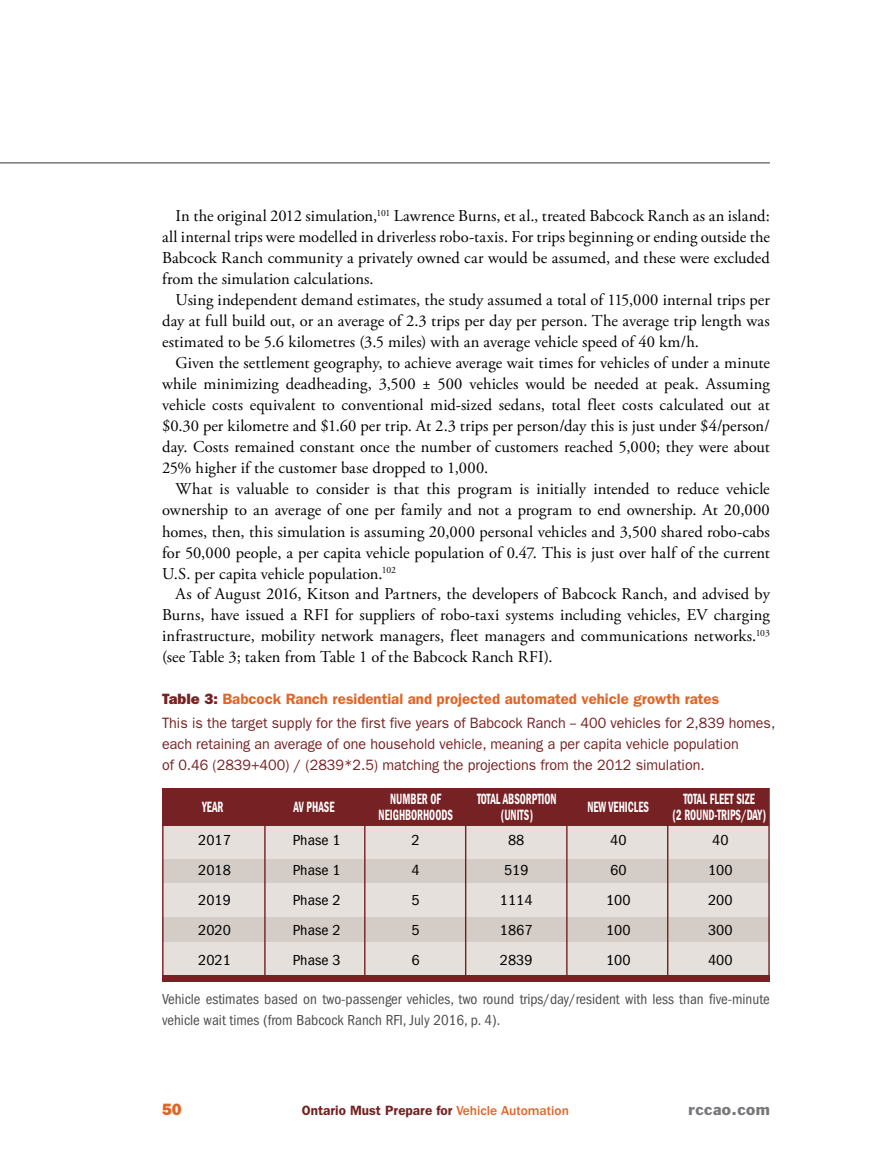
<style>
.page{position:relative;width:878px;height:1175px;background:#fff}
.page>*{position:absolute;margin:0;border:0;box-sizing:border-box;transform-origin:0 0}
.t1{font:16.5px/21px "Adobe Garamond Pro";letter-spacing:.005em;color:#000;text-align:justify}
.t2{font:800 16.5px "Franklin Gothic";color:#e06527}
.t3{font:600 condensed 15.45px/15.5px "Franklin Gothic";color:#fff;text-align:right;scale:.7 1}
.t4{font:15px/23.9px "Franklin Gothic";color:#762123;scale:.95 1}
.t5{font:condensed 15px/21px "Franklin Gothic";color:#4d4d4f}
.t6{font:condensed 15px "Franklin Gothic";color:#000;scale:1.07 1}
.t7{font:15px "Franklin Gothic";letter-spacing:.03em;color:#77787b}
.t8{font:600 13.5px "Franklin Gothic";color:#762123}
.s1{font-weight:800}
.s2{font-weight:600;color:#e06527}
.s3{font-weight:500;color:#e06527}
</style>
<div class="page">
<div style="left:162px;top:791px;width:607px;height:185px;background:#e5e0dc"></div>
<div style="left:162px;top:859px;width:608px;height:23px;background:#d4ccc6"></div>
<div style="left:162px;top:788px;width:607px;height:37px;background:#762123"></div>
<div style="left:162px;top:976px;width:607px;height:6px;background:#762123"></div>
<hr style="left:162px;top:791px;width:1px;height:188px;background:#762123">
<div style="left:162px;top:918px;width:608px;height:24px;background:#d4ccc6"></div>
<hr style="left:264px;top:792px;width:1px;height:188px;background:#762123">
<hr style="left:364px;top:792px;width:1px;height:188px;background:#762123">
<hr style="left:465px;top:792px;width:1px;height:188px;background:#762123">
<hr style="left:566px;top:792px;width:1px;height:188px;background:#762123">
<hr style="left:667px;top:792px;width:1px;height:188px;background:#762123">
<hr style="left:768px;top:788px;width:1px;height:191px;background:#762123">
<hr style="left:0;top:162px;width:770px;height:2px;background:#77787b">
<p class="t1" style="left:162px;top:206px;width:609px;text-indent:14px">In the original 2012 simulation,<sup>101</sup> Lawrence Burns, et al., treated Babcock Ranch as an island: all internal trips were modelled in driverless robo-taxis. For trips beginning or ending outside the Babcock Ranch community a privately owned car would be assumed, and these were excluded from the simulation calculations.</p>
<p class="t1" style="left:162px;top:290px;width:609px;text-indent:13px">Using independent demand estimates, the study assumed a total of 115,000 internal trips per day at full build out, or an average of 2.3 trips per day per person. The average trip length was estimated to be 5.6 kilometres (3.5 miles) with an average vehicle speed of 40 km/h.</p>
<p class="t1" style="left:162px;top:353px;width:609px;text-indent:13px">Given the settlement geography, to achieve average wait times for vehicles of under a minute while minimizing deadheading, 3,500 ± 500 vehicles would be needed at peak. Assuming vehicle costs equivalent to conventional mid-sized sedans, total fleet costs calculated out at $0.30 per kilometre and $1.60 per trip. At 2.3 trips per person/day this is just under $4/person/ day. Costs remained constant once the number of customers reached 5,000; they were about 25% higher if the customer base dropped to 1,000.</p>
<p class="t1" style="left:162px;top:479px;width:609px;text-indent:13px">What is valuable to consider is that this program is initially intended to reduce vehicle ownership to an average of one per family and not a program to end ownership. At 20,000 homes, then, this simulation is assuming 20,000 personal vehicles and 3,500 shared robo-cabs for 50,000 people, a per capita vehicle population of 0.47. This is just over half of the current U.S. per capita vehicle population.<sup>102</sup></p>
<p class="t1" style="left:162px;top:584px;width:609px;text-indent:13px">As of August 2016, Kitson and Partners, the developers of Babcock Ranch, and advised by Burns, have issued a RFI for suppliers of robo-taxi systems including vehicles, EV charging infrastructure, mobility network managers, fleet managers and communications networks.<sup>103 </sup>(see Table 3; taken from Table 1 of the Babcock Ranch RFI).</p>
<p class="t4" style="left:162px;top:687px;width:647px"><span class="s1">Table 3:</span> <span class="s2">Babcock Ranch residential and projected automated vehicle growth rates<br></span>This is the target supply for the first five years of Babcock Ranch -- 400 vehicles for 2,839 homes,</p>
<p class="t4" style="left:162px;top:733px;width:608px;line-height:21px">each retaining an average of one household vehicle, meaning a per capita vehicle population of 0.46 (2839+400) / (2839*2.5) matching the projections from the 2012 simulation.</p>
<p class="t3" style="left:378px;top:791px;width:83px">OF<br>NEIGHBORHOODS</p>
<p class="t3" style="left:477px;top:791px;width:54px">TOTAL ABSORPT</p>
<p class="t3" style="left:541px;top:791px;width:23px">ION</p>
<p class="t3" style="left:587px;top:799px;width:67px">NEW VEHICLES</p>
<p class="t3" style="left:672px;top:791px;width:135px;text-align:center">TOTAL FLEET SIZE<br>(2 ROUND-TRIPS/DAY)</p>
<p class="t3" style="left:390px;top:791px;width:28px">NUMBER</p>
<p class="t3" style="left:202px;top:799px;width:32px">YEAR</p>
<p class="t3" style="left:293px;top:799px;width:60px">AV PHASE</p>
<p class="t6" style="left:198px;top:832px;width:32px">2017</p>
<p class="t6" style="left:293px;top:832px;width:46px">Phase 1</p>
<p class="t6" style="left:411px;top:832px;width:9px">2</p>
<p class="t6" style="left:508px;top:832px;width:17px">88</p>
<p class="t6" style="left:610px;top:832px;width:17px">40</p>
<p class="t6" style="left:712px;top:832px;width:17px">40</p>
<p class="t6" style="left:198px;top:862px;width:32px">2018</p>
<p class="t6" style="left:293px;top:862px;width:46px">Phase 1</p>
<p class="t6" style="left:411px;top:862px;width:9px">4</p>
<p class="t6" style="left:504px;top:862px;width:24px">519</p>
<p class="t6" style="left:610px;top:862px;width:17px">60</p>
<p class="t6" style="left:708px;top:862px;width:24px">100</p>
<p class="t6" style="left:198px;top:892px;width:32px">2019</p>
<p class="t6" style="left:293px;top:892px;width:46px">Phase 2</p>
<p class="t6" style="left:411px;top:892px;width:9px">5</p>
<p class="t6" style="left:500px;top:892px;width:32px">1114</p>
<p class="t6" style="left:606px;top:892px;width:24px">100</p>
<p class="t6" style="left:708px;top:892px;width:24px">200</p>
<p class="t6" style="left:198px;top:922px;width:32px">2020</p>
<p class="t6" style="left:293px;top:922px;width:46px">Phase 2</p>
<p class="t6" style="left:411px;top:922px;width:9px">5</p>
<p class="t6" style="left:500px;top:922px;width:32px">1867</p>
<p class="t6" style="left:606px;top:922px;width:24px">100</p>
<p class="t6" style="left:708px;top:922px;width:24px">300</p>
<p class="t6" style="left:198px;top:952px;width:32px">2021</p>
<p class="t6" style="left:293px;top:952px;width:46px">Phase 3</p>
<p class="t6" style="left:411px;top:952px;width:9px">6</p>
<p class="t6" style="left:500px;top:952px;width:32px">2839</p>
<p class="t6" style="left:606px;top:952px;width:24px">100</p>
<p class="t6" style="left:708px;top:952px;width:24px">400</p>
<p class="t5" style="left:162px;top:989px;width:609px">Vehicle estimates based on two-passenger vehicles, two round trips/day/resident with less than five-minute vehicle wait times (from Babcock Ranch RFI, July 2016, p. 4).</p>
<p class="t3" style="left:500px;top:807px;width:48px">(UNITS)</p>
<p class="t2" style="left:162px;top:1099px;width:21px">50</p>
<p class="t8" style="left:302px;top:1102px;width:268px">Ontario Must Prepare for <span class="s3">Vehicle Automation</span></p>
<p class="t7" style="left:688px;top:1099px;width:83px">rccao.com</p>
</div>
